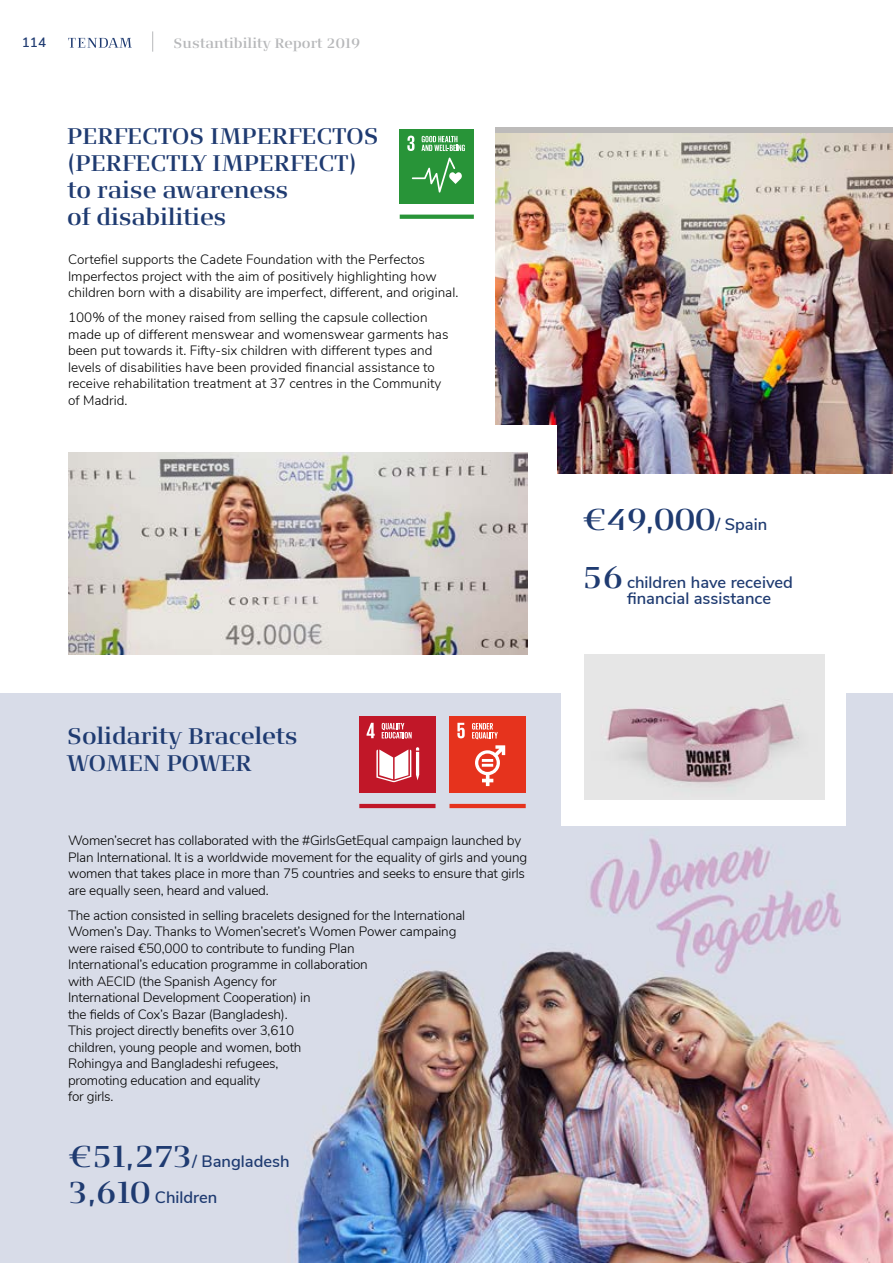
<style>
.page{position:relative;width:893px;height:1263px;background:#fff}
.page>*{position:absolute;margin:0;border:0;box-sizing:border-box;transform-origin:0 0}
.t1{font:600 30px "Signa Serif Pro";color:#1f3b71}
.t2{font:600 22.5px/27px "Signa Serif Pro";letter-spacing:-.01em;color:#1f3b71}
.t3{font:600 16.5px/16.5px "Nunito Sans";color:#1f3b71}
.t4{font:300 13.5px/16.5px "Nunito Sans";letter-spacing:-.015em;color:#000}
.t5{font:600 13.5px "Signa Serif Pro";color:#b7b8ba}
.t6{font:600 13.5px "Nunito Sans";color:#1f3b71}
.s1{font-family:"Signa Serif Pro";font-size:30px}
.s2{font-family:"Nunito Sans";font-size:16.5px}
</style>
<div class="page">
<svg style="left:68px;top:38px;width:64px;height:10px"></svg>
<svg style="left:152px;top:31px;width:1px;height:21px"></svg>
<img style="left:495px;top:133px;width:398px;height:341px">
<img style="left:0;top:693px;width:893px;height:570px">
<img style="left:570px;top:828px;width:270px;height:152px">
<div style="left:411px;top:425px;width:146px;height:122px;background:#fff"></div>
<img style="left:68px;top:453px;width:459px;height:202px">
<div style="left:561px;top:666px;width:285px;height:159px;background:#fff"></div>
<img style="left:585px;top:655px;width:239px;height:144px">
<svg style="left:400px;top:215px;width:74px;height:4px"></svg>
<div style="left:400px;top:130px;width:74px;height:74px;background:#289438"></div>
<svg style="left:412px;top:158px;width:50px;height:35px"></svg>
<svg style="left:407px;top:136px;width:7px;height:15px"></svg>
<svg style="left:421px;top:136px;width:44px;height:15px"></svg>
<hr style="left:359px;top:804px;width:76px;height:4px;background:#c11728">
<div style="left:359px;top:716px;width:76px;height:77px;background:#c11728"></div>
<svg style="left:376px;top:747px;width:43px;height:35px"></svg>
<svg style="left:367px;top:723px;width:8px;height:15px"></svg>
<svg style="left:382px;top:723px;width:30px;height:15px"></svg>
<hr style="left:449px;top:804px;width:77px;height:4px;background:#e6331d">
<div style="left:449px;top:716px;width:77px;height:77px;background:#e6331d"></div>
<svg style="left:475px;top:745px;width:30px;height:41px"></svg>
<svg style="left:457px;top:723px;width:8px;height:15px"></svg>
<svg style="left:472px;top:723px;width:26px;height:16px"></svg>
<p class="t6" style="left:22px;top:33px;width:26px">114</p>
<p class="t5" style="left:174px;top:34px;width:188px">Sustantibility Report 2019</p>
<h2 class="t2" style="left:67px;top:121px;width:313px">PERFECTOS IMPERFECTOS (PERFECTLY IMPERFECT) to raise awareness<br>of disabilities</h2>
<p class="t4" style="left:68px;top:250px;width:392px">Cortefiel supports the Cadete Foundation with the Perfectos<br>Imperfectos project with the aim of positively highlighting how children born with a disability are imperfect, different, and original.</p>
<p class="t4" style="left:68px;top:308px;width:382px">100% of the money raised from selling the capsule collection made up of different menswear and womenswear garments has been put towards it. Fifty-six children with different types and levels of disabilities have been provided financial assistance to receive rehabilitation treatment at 37 centres in the Community of Madrid.</p>
<h2 class="t2" style="left:67px;top:722px;width:232px">Solidarity Bracelets<br>WOMEN POWER</h2>
<p class="t4" style="left:68px;top:831px;width:461px">Women’secret has collaborated with the #GirlsGetEqual campaign launched by Plan International. It is a worldwide movement for the equality of girls and young women that takes place in more than 75 countries and seeks to ensure that girls are equally seen, heard and valued.</p>
<p class="t4" style="left:68px;top:906px;width:399px">The action consisted in selling bracelets designed for the International Women’s Day. Thanks to Women’secret’s Women Power campaing were raised €50,000 to contribute to funding Plan<br>International’s education programme in collaboration<br>with AECID (the Spanish Agency for<br>International Development Cooperation) in<br>the fields of Cox’s Bazar (Bangladesh).<br>This project directly benefits over 3,610<br>children, young people and women, both<br>Rohingya and Bangladeshi refugees,<br>promoting education and equality<br>for girls.</p>
<p class="t3" style="left:68px;top:1142px;width:223px;line-height:36px"><span class="s1">€51,273</span>/ Bangladesh<br><span class="s1">3,610</span> Children</p>
<h1 class="t1" style="left:583px;top:499px;width:186px">€49,000<span class="s2">/ Spain</span></h1>
<p class="t3" style="left:627px;top:573px;width:167px;text-indent:-45px"><span class="s1">56</span> children have received financial assistance</p>
</div>
